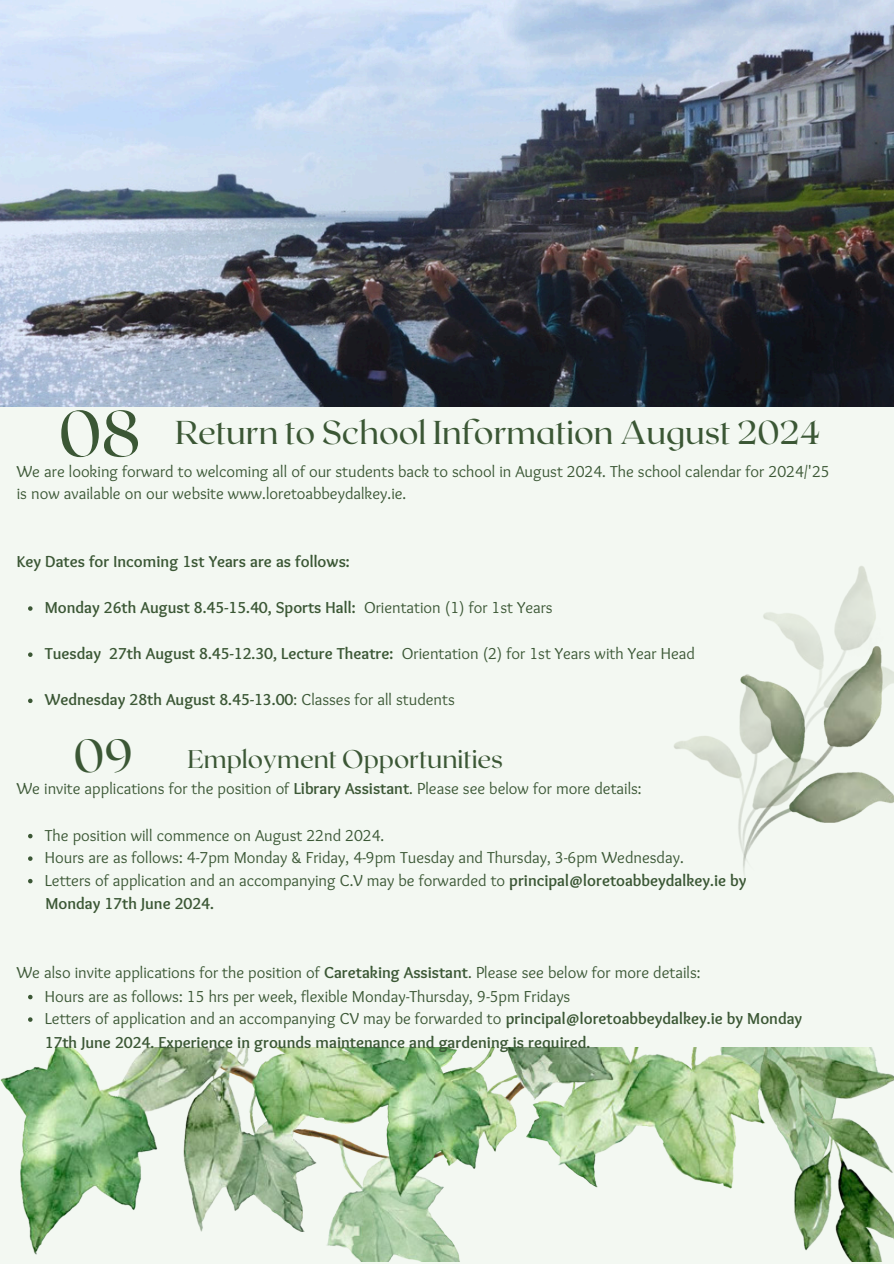
<style>
.page{position:relative;width:894px;height:1264px;background:#fff}
.page>*{position:absolute;margin:0;border:0;box-sizing:border-box;transform-origin:0 0}
.t1{font:64.5px "Roxborough CF";color:#3b5735}
.t2{font:46.2px "Roxborough CF";color:#3b5735}
.t3{font:33px "Roxborough CF";color:#3b5735}
.t4{font:25.5px "Roxborough CF";color:#3b5735}
.t5{font:16.5px/22.5px "Sukar";color:#3b5735}
.t6{font:700 16.5px/23.7px "Sukar";color:#3b5735}
.s1{font-weight:400}
.s2{font-weight:700}
</style>
<div class="page">
<div style="left:0;top:0;width:893px;height:1263px;background:#f3f8f2"></div>
<img style="left:0;top:0;width:893px;height:406px">
<img style="left:0;top:1047px;width:893px;height:213px">
<svg style="left:28px;top:606px;width:5px;height:4px"></svg>
<svg style="left:28px;top:652px;width:5px;height:5px"></svg>
<svg style="left:28px;top:698px;width:5px;height:5px"></svg>
<svg style="left:28px;top:833px;width:5px;height:5px"></svg>
<svg style="left:28px;top:856px;width:5px;height:4px"></svg>
<svg style="left:28px;top:878px;width:5px;height:5px"></svg>
<svg style="left:28px;top:994px;width:5px;height:5px"></svg>
<svg style="left:28px;top:1017px;width:5px;height:4px"></svg>
<img style="left:674px;top:566px;width:219px;height:310px">
<p class="t1" style="left:58px;top:391px;width:83px">08</p>
<p class="t3" style="left:175px;top:411px;width:646px">Return to School Information August 2024</p>
<h1 class="t5" style="left:17px;top:461px;width:814px">We are looking forward to welcoming all of our students back to school in August 2024. The school calendar for 2024/'25 is now available on our website www.loretoabbeydalkey.ie.</h1>
<p class="t6" style="left:17px;top:551px;width:334px">Key Dates for Incoming 1st Years are as follows:</p>
<h3 class="t6" style="left:45px;top:597px;width:509px">Monday 26th August 8.45-15.40, Sports Hall: <span class="s1">Orientation (1) for 1st Years</span></h3>
<p class="t6" style="left:45px;top:643px;width:350px">Tuesday 27th August 8.45-12.30, Lecture Theatre:</p>
<p class="t5" style="left:402px;top:643px;width:294px">Orientation (2) for 1st Years with Year Head</p>
<p class="t6" style="left:45px;top:689px;width:411px">Wednesday 28th August 8.45-13.00<span class="s1">: Classes for all students</span></p>
<p class="t2" style="left:73px;top:725px;width:61px">09</p>
<p class="t4" style="left:187px;top:742px;width:317px">Employment Opportunities</p>
<h2 class="t5" style="left:17px;top:778px;width:626px">We invite applications for the position of <span class="s2">Library Assistant</span>. Please see below for more details:</h2>
<p class="t5" style="left:45px;top:825px;width:341px">The position will commence on August 22nd 2024.</p>
<p class="t5" style="left:45px;top:847px;width:640px">Hours are as follows: 4-7pm Monday &amp; Friday, 4-9pm Tuesday and Thursday, 3-6pm Wednesday.</p>
<p class="t5" style="left:45px;top:870px;width:703px">Letters of application and an accompanying C.V may be forwarded to <span class="s2">principal@loretoabbeydalkey.ie by</span></p>
<p class="t6" style="left:45px;top:893px;width:170px">Monday 17th June 2024.</p>
<h3 class="t5" style="left:17px;top:962px;width:685px">We also invite applications for the position of <span class="s2">Caretaking Assistant</span>. Please see below for more details:</h3>
<p class="t5" style="left:45px;top:985px;width:527px">Hours are as follows: 15 hrs per week, flexible Monday-Thursday, 9-5pm Fridays</p>
<p class="t6" style="left:45px;top:1008px;width:758px"><span class="s1">Letters of application and an accompanying CV may be forwarded to</span> principal@loretoabbeydalkey.ie by Monday<br>17th June 2024. Experience in grounds maintenance and gardening is required.</p>
</div>
